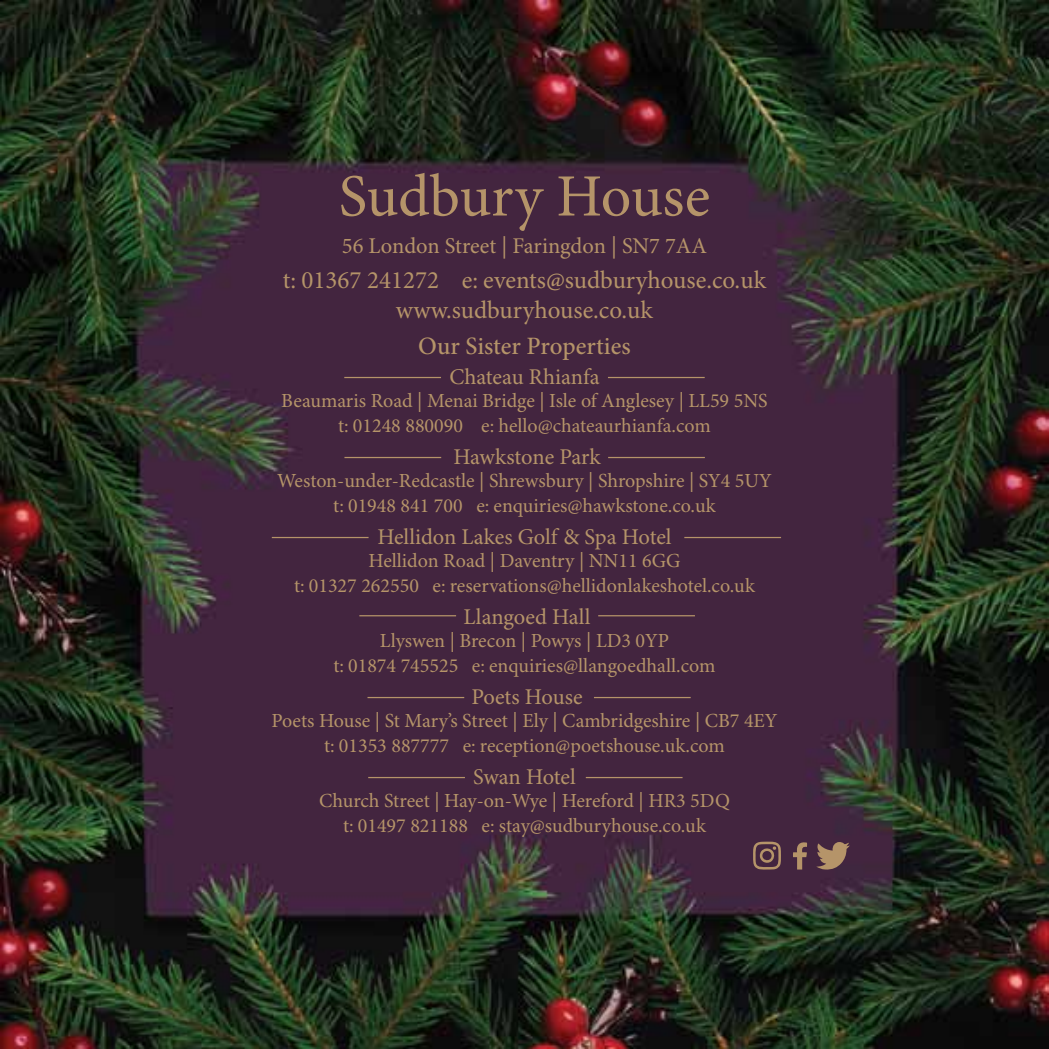
<style>
.page{position:relative;width:1049px;height:1049px;background:#fff}
.page>*{position:absolute;margin:0;border:0;box-sizing:border-box;transform-origin:0 0}
.t1{font:60px "Minion Pro";letter-spacing:-.005em;color:#b59469}
.t2{font:25px/30px "Minion Pro";color:#b59469;text-align:center}
.t3{font:500 25px "Minion Pro";color:#b59469}
.t4{font:22.5px "Minion Pro";letter-spacing:-.005em;color:#b59469}
.t5{font:20px/25px "Minion Pro";color:#b59469;text-align:center}
</style>
<div class="page">
<img style="left:0;top:0;width:1049px;height:1049px">
<svg style="left:816px;top:842px;width:34px;height:28px"></svg>
<svg style="left:793px;top:841px;width:14px;height:28px"></svg>
<svg style="left:753px;top:841px;width:28px;height:29px"></svg>
<hr style="left:608px;top:457px;width:97px;height:1px;background:#b59469">
<hr style="left:344px;top:457px;width:97px;height:1px;background:#b59469">
<hr style="left:684px;top:537px;width:97px;height:1px;background:#b59469">
<hr style="left:272px;top:537px;width:97px;height:1px;background:#b59469">
<hr style="left:598px;top:615px;width:97px;height:1px;background:#b59469">
<hr style="left:359px;top:615px;width:97px;height:1px;background:#b59469">
<hr style="left:594px;top:697px;width:97px;height:1px;background:#b59469">
<hr style="left:367px;top:697px;width:97px;height:1px;background:#b59469">
<hr style="left:586px;top:777px;width:96px;height:1px;background:#b59469">
<hr style="left:368px;top:777px;width:97px;height:1px;background:#b59469">
<hr style="left:608px;top:377px;width:97px;height:1px;background:#b59469">
<hr style="left:344px;top:377px;width:97px;height:1px;background:#b59469">
<h1 class="t1" style="left:339px;top:160px;width:373px">Sudbury House</h1>
<p class="t4" style="left:342px;top:232px;width:367px">56 London Street | Faringdon | SN7 7AA</p>
<p class="t2" style="left:283px;top:266px;width:485px">t: 01367 241272 e: events@sudburyhouse.co.uk www.sudburyhouse.co.uk</p>
<p class="t3" style="left:418px;top:329px;width:214px">Our Sister Properties</p>
<p class="t4" style="left:449px;top:364px;width:152px">Chateau Rhianfa</p>
<p class="t5" style="left:281px;top:389px;width:488px">Beaumaris Road | Menai Bridge | Isle of Anglesey | LL59 5NS t: 01248 880090 e: hello@chateaurhianfa.com</p>
<p class="t4" style="left:453px;top:444px;width:149px">Hawkstone Park</p>
<p class="t5" style="left:277px;top:469px;width:496px">Weston-under-Redcastle | Shrewsbury | Shropshire | SY4 5UY t: 01948 841 700 e: enquiries@hawkstone.co.uk</p>
<p class="t4" style="left:377px;top:524px;width:296px">Hellidon Lakes Golf &amp; Spa Hotel</p>
<p class="t5" style="left:294px;top:549px;width:462px">Hellidon Road | Daventry | NN11 6GG<br>t: 01327 262550 e: reservations@hellidonlakeshotel.co.uk</p>
<p class="t4" style="left:464px;top:604px;width:128px">Llangoed Hall</p>
<p class="t5" style="left:333px;top:629px;width:384px">Llyswen | Brecon | Powys | LD3 0YP<br>t: 01874 745525 e: enquiries@llangoedhall.com</p>
<p class="t4" style="left:471px;top:684px;width:113px">Poets House</p>
<p class="t5" style="left:271px;top:709px;width:507px">Poets House | St Mary’s Street | Ely | Cambridgeshire | CB7 4EY t: 01353 887777 e: reception@poetshouse.uk.com</p>
<p class="t4" style="left:473px;top:764px;width:104px">Swan Hotel</p>
<p class="t5" style="left:319px;top:789px;width:412px">Church Street | Hay-on-Wye | Hereford | HR3 5DQ t: 01497 821188 e: stay@sudburyhouse.co.uk</p>
</div>
